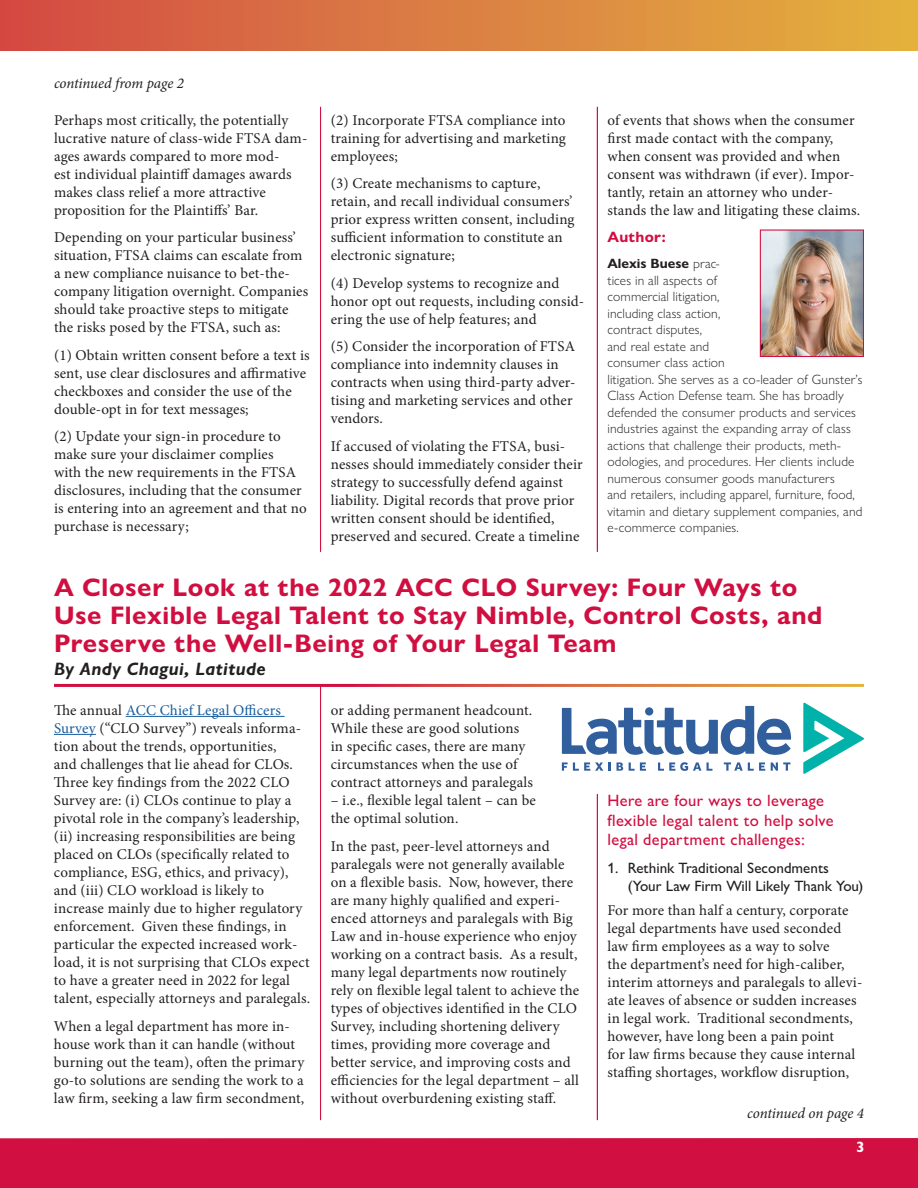
<style>
.page{position:relative;width:918px;height:1188px;background:#fff}
.page>*{position:absolute;margin:0;border:0;box-sizing:border-box;transform-origin:0 0}
.t1{font:700 25.5px/27.8px "Gill Sans Nova";letter-spacing:.02em;color:#d10e40}
.t2{font:italic 700 18px "Gill Sans Nova";letter-spacing:.025em;color:#231f20}
.t3{font:500 16.5px/19.5px "Gill Sans Nova";letter-spacing:.02em;color:#d10e40}
.t4{font:15px/18px "Minion Pro";letter-spacing:.01em;color:#231f20}
.t5{font:500 15px/18px "Gill Sans Nova";color:#231f20}
.t6{font:italic 15px "Minion Pro";letter-spacing:-.01em;color:#231f20}
.t7{font:700 15px "Gill Sans Nova";letter-spacing:.02em;color:#d10e40}
.t8{font:700 15px "Gill Sans Nova";color:#fff}
.t9{font:300 13.5px/16.5px "Gill Sans Nova";letter-spacing:.01em;color:#231f20}
.s1{font-weight:700}
.s2{color:#175d9e}
</style>
<div class="page">
<hr style="left:126px;top:716px;width:159px;height:1px;background:#175d9e">
<hr style="left:54px;top:734px;width:42px;height:1px;background:#175d9e">
<img style="left:762px;top:231px;width:100px;height:124px">
<div style="left:760px;top:229px;width:104px;height:128px;border:1px solid #d10e40"></div>
<svg style="left:562px;top:706px;width:229px;height:49px"></svg>
<svg style="left:803px;top:703px;width:61px;height:71px"></svg>
<svg style="left:562px;top:762px;width:41px;height:9px"></svg>
<svg style="left:609px;top:762px;width:2px;height:9px"></svg>
<svg style="left:617px;top:762px;width:6px;height:9px"></svg>
<svg style="left:629px;top:762px;width:17px;height:9px"></svg>
<svg style="left:658px;top:762px;width:54px;height:9px"></svg>
<svg style="left:724px;top:762px;width:41px;height:9px"></svg>
<svg style="left:771px;top:762px;width:19px;height:9px"></svg>
<div style="left:0;top:0;width:918px;height:50px;background:linear-gradient(to right,#d34b45,#e4b33f)"></div>
<svg style="left:0;top:1108px;width:918px;height:80px"></svg>
<p class="t6" style="left:54px;top:77px;width:131px">continued from page 2</p>
<p class="t4" style="left:54px;top:112px;width:255px">Perhaps most critically, the potentially lucrative nature of class-wide FTSA dam&shy;ages awards compared to more mod-<br>est individual plaintiff damages awards makes class relief a more attractive proposition for the Plaintiffs’ Bar.</p>
<p class="t4" style="left:54px;top:230px;width:256px">Depending on your particular business’ situation, FTSA claims can escalate from a new compliance nuisance to bet-the&shy;company litigation overnight. Companies should take proactive steps to mitigate the risks posed by the FTSA, such as:</p>
<p class="t4" style="left:54px;top:347px;width:257px">(1) Obtain written consent before a text is sent, use clear disclosures and affirmative checkboxes and consider the use of the double-opt in for text messages;</p>
<p class="t4" style="left:54px;top:429px;width:254px">(2) Update your sign-in procedure to make sure your disclaimer complies<br>with the new requirements in the FTSA disclosures, including that the consumer is entering into an agreement and that no purchase is necessary;</p>
<p class="t4" style="left:331px;top:112px;width:237px;text-align:justify">(2) Incorporate FTSA compliance into training for advertising and marketing employees;</p>
<p class="t4" style="left:331px;top:176px;width:245px">(3) Create mechanisms to capture, retain, and recall individual consumers’ prior express written consent, including sufficient information to constitute an electronic signature;</p>
<p class="t4" style="left:331px;top:275px;width:255px">(4) Develop systems to recognize and honor opt out requests, including consid&shy;ering the use of help features; and</p>
<p class="t4" style="left:331px;top:339px;width:246px">(5) Consider the incorporation of FTSA compliance into indemnity clauses in contracts when using third-party adver&shy;tising and marketing services and other vendors.</p>
<p class="t4" style="left:331px;top:438px;width:254px">If accused of violating the FTSA, busi&shy;nesses should immediately consider their strategy to successfully defend against liability. Digital records that prove prior written consent should be identified, preserved and secured. Create a timeline</p>
<p class="t4" style="left:608px;top:112px;width:254px">of events that shows when the consumer first made contact with the company, when consent was provided and when consent was withdrawn (if ever). Impor&shy;tantly, retain an attorney who under&shy;stands the law and litigating these claims.</p>
<p class="t7" style="left:608px;top:232px;width:60px">Author:</p>
<p class="t9" style="left:608px;top:257px;width:256px"><span class="s1">Alexis Buese</span> prac-<br>tices in all aspects of<br>commercial litigation,<br>including class action,<br>contract disputes,<br>and real estate and<br>consumer class action<br>litigation. She serves as a co-leader of Gunster’s Class Action Defense team. She has broadly defended the consumer products and services industries against the expanding array of class actions that challenge their products, meth&shy;odologies, and procedures. Her clients include numerous consumer goods manufacturers<br>and retailers, including apparel, furniture, food, vitamin and dietary supplement companies, and e-commerce companies.</p>
<h1 class="t1" style="left:54px;top:576px;width:770px">A Closer Look at the 2022 ACC CLO Survey: Four Ways to<br>Use Flexible Legal Talent to Stay Nimble, Control Costs, and<br>Preserve the Well-Being of Your Legal Team</h1>
<p class="t2" style="left:54px;top:663px;width:213px">By Andy Chagui, Latitude</p>
<p class="t4" style="left:54px;top:702px;width:258px">The annual <span class="s2">ACC Chief Legal Officers Survey</span> (“CLO Survey”) reveals informa&shy;tion about the trends, opportunities,<br>and challenges that lie ahead for CLOs.<br>Three key findings from the 2022 CLO Survey are: (i) CLOs continue to play a pivotal role in the company’s leadership, (ii) increasing responsibilities are being placed on CLOs (specifically related to compliance, ESG, ethics, and privacy), and (iii) CLO workload is likely to increase mainly due to higher regulatory enforcement. Given these findings, in particular the expected increased work&shy;load, it is not surprising that CLOs expect to have a greater need in 2022 for legal talent, especially attorneys and paralegals.</p>
<p class="t4" style="left:54px;top:1018px;width:252px">When a legal department has more in&shy;house work than it can handle (without burning out the team), often the primary go-to solutions are sending the work to a law firm, seeking a law firm secondment,</p>
<p class="t4" style="left:331px;top:702px;width:204px">or adding permanent headcount.<br>While these are good solutions in specific cases, there are many circumstances when the use of contract attorneys and paralegals</p>
<p class="t4" style="left:331px;top:792px;width:207px">– i.e., flexible legal talent – can be the optimal solution.</p>
<p class="t4" style="left:331px;top:838px;width:250px">In the past, peer-level attorneys and paralegals were not generally available on a flexible basis. Now, however, there are many highly qualified and experi&shy;enced attorneys and paralegals with Big Law and in-house experience who enjoy working on a contract basis. As a result, many legal departments now routinely rely on flexible legal talent to achieve the types of objectives identified in the CLO Survey, including shortening delivery times, providing more coverage and better service, and improving costs and efficiencies for the legal department – all without overburdening existing staff.</p>
<p class="t3" style="left:608px;top:793px;width:228px">Here are four ways to leverage flexible legal talent to help solve legal department challenges:</p>
<p class="t5" style="left:628px;top:860px;width:237px;text-indent:-20px">1. Rethink Traditional Secondments (Your Law Firm Will Likely Thank You)</p>
<p class="t4" style="left:608px;top:903px;width:256px">For more than half a century, corporate legal departments have used seconded law firm employees as a way to solve<br>the department’s need for high-caliber, interim attorneys and paralegals to allevi&shy;ate leaves of absence or sudden increases in legal work. Traditional secondments, however, have long been a pain point<br>for law firms because they cause internal staffing shortages, workflow disruption,</p>
<p class="t6" style="left:747px;top:1107px;width:118px">continued on page 4</p>
<p class="t8" style="left:856px;top:1142px;width:10px">3</p>
</div>
